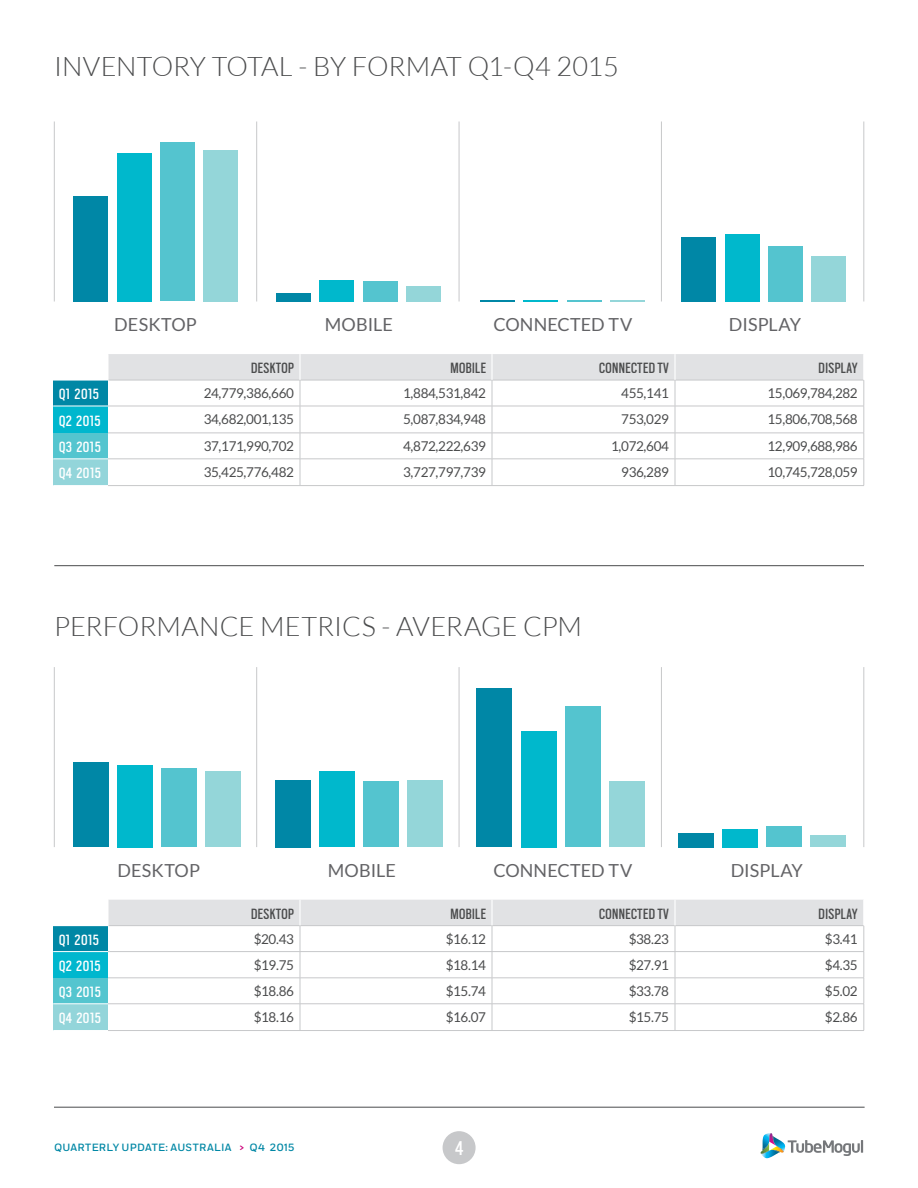
<style>
.page{position:relative;width:918px;height:1188px;background:#fff}
.page>*{position:absolute;margin:0;border:0;box-sizing:border-box;transform-origin:0 0}
.Chart_headers{font:300 27px "Lato";color:#4b4c4d}
.t1{font:22.05px "Scout Cond";color:#fff}
.Chart_headers-2{font:18px "Lato";letter-spacing:.005em;color:#636366}
.t2{font:16.5px "Scout Cond";letter-spacing:.025em;color:#4b4c4d}
.t3{font:16.5px "Scout Cond";letter-spacing:.025em;color:#fff}
.Matrix_numbers{font:13.5px "Lato";letter-spacing:-.025em;color:#4b4c4d}
.t4{font:10.5px "Fort";letter-spacing:.025em;color:#0087a5}
.s1{color:#cc017a}
</style>
<div class="page">
<hr style="left:54px;top:121px;width:1px;height:180px;background:#c7c8ca">
<hr style="left:864px;top:121px;width:1px;height:180px;background:#c7c8ca">
<hr style="left:256px;top:121px;width:1px;height:180px;background:#c7c8ca">
<hr style="left:459px;top:121px;width:1px;height:180px;background:#c7c8ca">
<hr style="left:661px;top:121px;width:1px;height:180px;background:#c7c8ca">
<hr style="left:54px;top:565px;width:810px;height:1px;background:#4b4c4d">
<hr style="left:54px;top:667px;width:1px;height:180px;background:#c7c8ca">
<hr style="left:864px;top:667px;width:1px;height:180px;background:#c7c8ca">
<hr style="left:256px;top:667px;width:1px;height:180px;background:#c7c8ca">
<hr style="left:459px;top:667px;width:1px;height:180px;background:#c7c8ca">
<hr style="left:661px;top:667px;width:1px;height:180px;background:#c7c8ca">
<div style="left:443px;top:1131px;width:33px;height:33px;background:#c7c8ca;border-radius:50%"></div>
<hr style="left:54px;top:1107px;width:811px;height:1px;background:#4b4c4d">
<svg style="left:761px;top:1133px;width:102px;height:25px"></svg>
<div style="left:53px;top:380px;width:55px;height:26px;background:#0087a5"></div>
<div style="left:53px;top:406px;width:55px;height:27px;background:#00b7ce"></div>
<div style="left:53px;top:433px;width:55px;height:26px;background:#54c5cf"></div>
<div style="left:53px;top:459px;width:55px;height:27px;background:#93d5da"></div>
<hr style="left:108px;top:485px;width:192px;height:1px;background:#c7c8ca">
<hr style="left:300px;top:485px;width:192px;height:1px;background:#c7c8ca">
<hr style="left:492px;top:485px;width:183px;height:1px;background:#c7c8ca">
<hr style="left:675px;top:485px;width:189px;height:1px;background:#c7c8ca">
<hr style="left:53px;top:380px;width:55px;height:1px;background:#fff">
<hr style="left:53px;top:406px;width:55px;height:1px;background:#fff">
<hr style="left:53px;top:458px;width:55px;height:1px;background:#fff">
<hr style="left:53px;top:485px;width:55px;height:1px;background:#fff">
<svg style="left:108px;top:354px;width:757px;height:131px"></svg>
<div style="left:53px;top:926px;width:55px;height:26px;background:#0087a5"></div>
<div style="left:53px;top:952px;width:55px;height:26px;background:#00b7ce"></div>
<div style="left:53px;top:978px;width:55px;height:26px;background:#54c5cf"></div>
<div style="left:53px;top:1004px;width:55px;height:27px;background:#93d5da"></div>
<hr style="left:108px;top:1030px;width:192px;height:1px;background:#c7c8ca">
<hr style="left:300px;top:1030px;width:192px;height:1px;background:#c7c8ca">
<hr style="left:492px;top:1030px;width:183px;height:1px;background:#c7c8ca">
<hr style="left:675px;top:1030px;width:189px;height:1px;background:#c7c8ca">
<hr style="left:53px;top:951px;width:55px;height:1px;background:#fff">
<hr style="left:53px;top:1003px;width:55px;height:1px;background:#fff">
<hr style="left:53px;top:1030px;width:55px;height:1px;background:#fff">
<svg style="left:108px;top:900px;width:757px;height:130px"></svg>
<div style="left:74px;top:762px;width:35px;height:85px;background:#0087a6"></div>
<div style="left:118px;top:765px;width:35px;height:82px;background:#00b8cc"></div>
<div style="left:162px;top:769px;width:35px;height:78px;background:#54c4cf"></div>
<div style="left:206px;top:772px;width:35px;height:75px;background:#94d6d9"></div>
<div style="left:275px;top:780px;width:35px;height:67px;background:#0087a6"></div>
<div style="left:319px;top:772px;width:36px;height:75px;background:#00b8cc"></div>
<div style="left:363px;top:782px;width:36px;height:65px;background:#54c4cf"></div>
<div style="left:407px;top:780px;width:36px;height:67px;background:#94d6d9"></div>
<div style="left:477px;top:688px;width:35px;height:159px;background:#0087a6"></div>
<div style="left:521px;top:731px;width:35px;height:116px;background:#00b8cc"></div>
<div style="left:565px;top:707px;width:35px;height:140px;background:#54c4cf"></div>
<div style="left:609px;top:782px;width:35px;height:65px;background:#94d6d9"></div>
<div style="left:678px;top:833px;width:36px;height:14px;background:#0087a6"></div>
<div style="left:723px;top:829px;width:35px;height:18px;background:#00b8cc"></div>
<div style="left:767px;top:826px;width:35px;height:21px;background:#54c4cf"></div>
<div style="left:811px;top:835px;width:35px;height:12px;background:#94d6d9"></div>
<div style="left:74px;top:196px;width:34px;height:105px;background:#0087a6"></div>
<div style="left:117px;top:153px;width:34px;height:148px;background:#00b8cc"></div>
<div style="left:160px;top:142px;width:35px;height:159px;background:#54c4cf"></div>
<div style="left:203px;top:150px;width:35px;height:151px;background:#94d6d9"></div>
<div style="left:276px;top:293px;width:35px;height:8px;background:#0087a6"></div>
<div style="left:319px;top:280px;width:35px;height:21px;background:#00b8cc"></div>
<div style="left:363px;top:281px;width:34px;height:20px;background:#54c4cf"></div>
<div style="left:406px;top:286px;width:35px;height:15px;background:#94d6d9"></div>
<div style="left:682px;top:237px;width:34px;height:64px;background:#0087a6"></div>
<div style="left:725px;top:234px;width:34px;height:67px;background:#00b8cc"></div>
<div style="left:768px;top:246px;width:35px;height:55px;background:#54c4cf"></div>
<div style="left:811px;top:256px;width:35px;height:45px;background:#94d6d9"></div>
<hr style="left:480px;top:300px;width:35px;height:1px;background:#0087a6">
<hr style="left:524px;top:300px;width:34px;height:1px;background:#00b8cc">
<hr style="left:567px;top:300px;width:34px;height:1px;background:#54c4cf">
<hr style="left:610px;top:300px;width:35px;height:1px;background:#94d6d9">
<p class="Chart_headers" style="left:54px;top:52px;width:566px">INVENTORY TOTAL - BY FORMAT Q1-Q4 2015</p>
<p class="Chart_headers-2" style="left:114px;top:314px;width:84px">DESKTOP</p>
<p class="Chart_headers-2" style="left:325px;top:314px;width:70px">MOBILE</p>
<p class="Chart_headers-2" style="left:493px;top:314px;width:140px">CONNECTED TV</p>
<p class="Chart_headers-2" style="left:729px;top:314px;width:74px">DISPLAY</p>
<p class="t2" style="left:251px;top:359px;width:44px">DESKTOP</p>
<p class="t2" style="left:450px;top:359px;width:37px">MOBILE</p>
<p class="t2" style="left:599px;top:359px;width:71px">CONNECTED TV</p>
<p class="t2" style="left:819px;top:359px;width:41px">DISPLAY</p>
<p class="t3" style="left:59px;top:385px;width:41px">Q1 2015</p>
<p class="Matrix_numbers" style="left:204px;top:386px;width:92px">24,779,386,660</p>
<p class="Matrix_numbers" style="left:403px;top:386px;width:84px">1,884,531,842</p>
<p class="Matrix_numbers" style="left:621px;top:386px;width:49px">455,141</p>
<p class="Matrix_numbers" style="left:767px;top:386px;width:92px">15,069,784,282</p>
<p class="t3" style="left:59px;top:412px;width:43px">Q2 2015</p>
<p class="Matrix_numbers" style="left:204px;top:412px;width:92px">34,682,001,135</p>
<p class="Matrix_numbers" style="left:403px;top:412px;width:84px">5,087,834,948</p>
<p class="Matrix_numbers" style="left:621px;top:412px;width:49px">753,029</p>
<p class="Matrix_numbers" style="left:767px;top:412px;width:92px">15,806,708,568</p>
<p class="t3" style="left:59px;top:438px;width:43px">Q3 2015</p>
<p class="Matrix_numbers" style="left:204px;top:439px;width:92px">37,171,990,702</p>
<p class="Matrix_numbers" style="left:403px;top:439px;width:84px">4,872,222,639</p>
<p class="Matrix_numbers" style="left:611px;top:439px;width:59px">1,072,604</p>
<p class="Matrix_numbers" style="left:767px;top:439px;width:92px">12,909,688,986</p>
<p class="t3" style="left:59px;top:465px;width:43px">Q4 2015</p>
<p class="Matrix_numbers" style="left:204px;top:465px;width:92px">35,425,776,482</p>
<p class="Matrix_numbers" style="left:403px;top:465px;width:84px">3,727,797,739</p>
<p class="Matrix_numbers" style="left:621px;top:465px;width:49px">936,289</p>
<p class="Matrix_numbers" style="left:767px;top:465px;width:92px">10,745,728,059</p>
<p class="Chart_headers" style="left:54px;top:612px;width:529px">PERFORMANCE METRICS - AVERAGE CPM</p>
<p class="Chart_headers-2" style="left:117px;top:860px;width:84px">DESKTOP</p>
<p class="Chart_headers-2" style="left:328px;top:860px;width:70px">MOBILE</p>
<p class="Chart_headers-2" style="left:493px;top:860px;width:140px">CONNECTED TV</p>
<p class="Chart_headers-2" style="left:731px;top:860px;width:74px">DISPLAY</p>
<p class="t2" style="left:251px;top:905px;width:44px">DESKTOP</p>
<p class="t2" style="left:450px;top:905px;width:37px">MOBILE</p>
<p class="t2" style="left:599px;top:905px;width:71px">CONNECTED TV</p>
<p class="t2" style="left:819px;top:905px;width:41px">DISPLAY</p>
<p class="t3" style="left:59px;top:931px;width:41px">Q1 2015</p>
<p class="Matrix_numbers" style="left:254px;top:931px;width:42px">$20.43</p>
<p class="Matrix_numbers" style="left:446px;top:931px;width:42px">$16.12</p>
<p class="Matrix_numbers" style="left:629px;top:931px;width:42px">$38.23</p>
<p class="Matrix_numbers" style="left:825px;top:931px;width:34px">$3.41</p>
<p class="t3" style="left:59px;top:957px;width:43px">Q2 2015</p>
<p class="Matrix_numbers" style="left:254px;top:957px;width:42px">$19.75</p>
<p class="Matrix_numbers" style="left:446px;top:957px;width:42px">$18.14</p>
<p class="Matrix_numbers" style="left:629px;top:957px;width:42px">$27.91</p>
<p class="Matrix_numbers" style="left:825px;top:957px;width:34px">$4.35</p>
<p class="t3" style="left:59px;top:983px;width:43px">Q3 2015</p>
<p class="Matrix_numbers" style="left:254px;top:983px;width:42px">$18.86</p>
<p class="Matrix_numbers" style="left:446px;top:983px;width:42px">$15.74</p>
<p class="Matrix_numbers" style="left:629px;top:983px;width:42px">$33.78</p>
<p class="Matrix_numbers" style="left:825px;top:983px;width:34px">$5.02</p>
<p class="t3" style="left:59px;top:1010px;width:43px">Q4 2015</p>
<p class="Matrix_numbers" style="left:254px;top:1010px;width:42px">$18.16</p>
<p class="Matrix_numbers" style="left:446px;top:1010px;width:42px">$16.07</p>
<p class="Matrix_numbers" style="left:629px;top:1010px;width:42px">$15.75</p>
<p class="Matrix_numbers" style="left:825px;top:1010px;width:34px">$2.86</p>
<p class="t4" style="left:54px;top:1141px;width:242px">QUARTERLY UPDATE: AUSTRALIA <span class="s1">&gt;</span> Q4 2015</p>
<h2 class="t1" style="left:455px;top:1136px;width:10px">4</h2>
</div>
